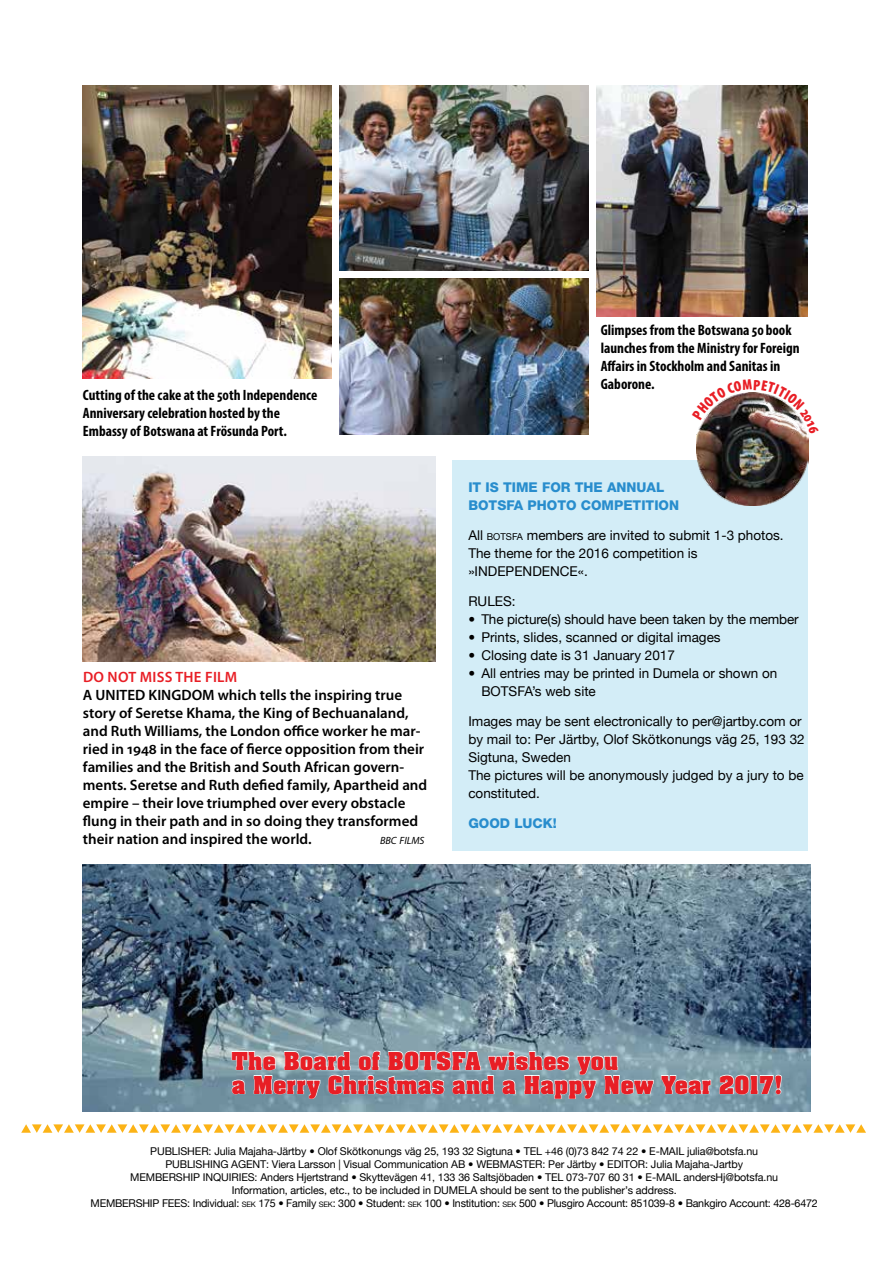
<style>
.page{position:relative;width:893px;height:1263px;background:#fff}
.page>*{position:absolute;margin:0;border:0;box-sizing:border-box;transform-origin:0 0}
.t1{font:700 21px/24px "Aachen";letter-spacing:.02em;color:#e81e25}
.t2{font:600 15px/18px "Myriad Pro";color:#000}
.t3{font:700 condensed 15px/18px "Myriad Pro";color:#000}
.t4{font:600 15px "Myriad Pro";letter-spacing:.02em;color:#e81e25}
.t5{font:13.5px/18px "Helvetica Neue";color:#000}
.t6{font:800 13.5px/18px "Helvetica Neue";color:#288dcd}
.t7{font:10.65px/13px "Helvetica Neue";letter-spacing:-.01em;color:#000}
.t8{font:italic 10.5px "Myriad Pro";color:#000}
.s1{font-size:9.45px}
.s2{font-size:7.5px}
.s3{font-style:inherit}
</style>
<div class="page">
<svg style="left:21px;top:1124px;width:845px;height:9px"></svg>
<img style="left:83px;top:864px;width:727px;height:247px">
<img style="left:83px;top:85px;width:248px;height:293px">
<img style="left:340px;top:85px;width:248px;height:185px">
<img style="left:340px;top:279px;width:248px;height:155px">
<svg style="left:231px;top:1047px;width:423px;height:52px;background:#98b0ba"></svg>
<svg style="left:661px;top:1075px;width:50px;height:20px"></svg>
<svg style="left:719px;top:1074px;width:63px;height:21px"></svg>
<img style="left:83px;top:456px;width:353px;height:205px">
<img style="left:597px;top:86px;width:211px;height:231px">
<div style="left:453px;top:460px;width:355px;height:390px;background:#d3edf7"></div>
<img style="left:696px;top:434px;width:113px;height:72px">
<img style="left:697px;top:392px;width:110px;height:42px">
<h2 class="t3" style="left:83px;top:386px;width:236px">Cutting of the cake at the 50th Independence<br>Anniversary celebration hosted by the<br>Embassy of Botswana at Frösunda Port.</h2>
<h2 class="t4" style="left:83px;top:667px;width:156px">Do not miss the film</h2>
<h2 class="t2" style="left:83px;top:685px;width:31px">A UNITE</h2>
<p class="t2" style="left:83px;top:685px;width:346px;text-indent:52px">D KINGDOM which tells the inspiring true story of Seretse Khama, the King of Bechuanaland, and Ruth Williams, the London office worker he mar&shy;ried in 1948 in the face of fierce opposition from their families and the British and South African govern&shy;ments. Seretse and Ruth defied family, Apartheid and empire – their love triumphed over every obstacle flung in their path and in so doing they transformed their nation and inspired the world.</p>
<p class="t8" style="left:380px;top:833px;width:46px">BBC FILMS</p>
<h2 class="t3" style="left:601px;top:321px;width:201px">Glimpses from the Botswana 50 book launches from the Ministry for Foreign<br>Affairs in Stockholm and Sanitas in<br>Gaborone.</h2>
<p class="t6" style="left:468px;top:479px;width:198px">IT IS TIME FOR THE ANNUAL<br>BOTSFA</p>
<p class="t6" style="left:528px;top:497px;width:153px">PHOTO COMPETITION</p>
<p class="t5" style="left:468px;top:526px;width:317px">All <span class="s1">BOTSFA</span> members are invited to submit 1-3 photos.<br>The theme for the 2016 competition is<br>»I NDEPENDENCE«.</p>
<p class="t5" style="left:468px;top:592px;width:49px">RULES:</p>
<p class="t5" style="left:468px;top:610px;width:332px">• The picture(s) should have been taken by the member</p>
<p class="t5" style="left:468px;top:628px;width:254px">• Prints, slides, scanned or digital images</p>
<p class="t5" style="left:468px;top:646px;width:208px">• Closing date is 31 January 2017</p>
<p class="t5" style="left:481px;top:664px;width:298px;text-indent:-13px">• All entries may be printed in Dumela or shown on<br>BOTSFA’s web site</p>
<p class="t5" style="left:468px;top:712px;width:338px">Images may be sent electronically to per@jartby.com or by mail to: Per Järtby, Olof Skötkonungs väg 25, 193 32<br>Sigtuna, Sweden<br>The pictures will be anonymously judged by a jury to be constituted.</p>
<p class="t6" style="left:468px;top:814px;width:90px">GOOD LUCK!</p>
<h1 class="t1" style="left:232px;top:1048px;width:553px">The Board of BOTSFA wishes you<br>a Merry Christmas and a Happy New Year 2017!</h1>
<p class="t7" style="left:165px;top:1143px;width:594px;text-indent:-15px">Publisher: Julia Majaha-Järtby • Olof Skötkonungs väg 25, 193 32 Sigtuna • Tel +46 (0)73 842 74 22 • e-mail julia@botsfa.nu publishing agent</p>
<p class="t7" style="left:266px;top:1156px;width:251px">: Viera Larsson | Visual Communication AB • web master</p>
<p class="t7" style="left:542px;top:1156px;width:90px">: Per Järtby • Editor</p>
<p class="t7" style="left:645px;top:1156px;width:99px">: Julia Majaha-Jartby</p>
<p class="t7" style="left:130px;top:1169px;width:33px">Members</p>
<p class="t7" style="left:232px;top:1169px;width:548px;text-indent:-49px">hip inquiries : Anders Hjertstrand • Skyttevägen 41, 133 36 Saltsjöbaden • Tel 073-707 60 31 • e-mail andersHj@botsfa.nu<br>Information, articles, etc., to be included in Dumela should be sent to the publisher’s address.</p>
<p class="t7" style="left:91px;top:1195px;width:33px">Members</p>
<p class="t7" style="left:142px;top:1195px;width:27px">hip fees</p>
<p class="t7" style="left:187px;top:1195px;width:632px">: Individual: <span class="s2">SEK</span> 175 • Family <span class="s2">SEK</span><span class="s3">:</span> 300 • Student: <span class="s2">SEK</span> 100 • Institution: <span class="s2">SEK</span> 500 • Plusgiro Account: 851039-8 • Bankgiro Account: 428-6472</p>
</div>
